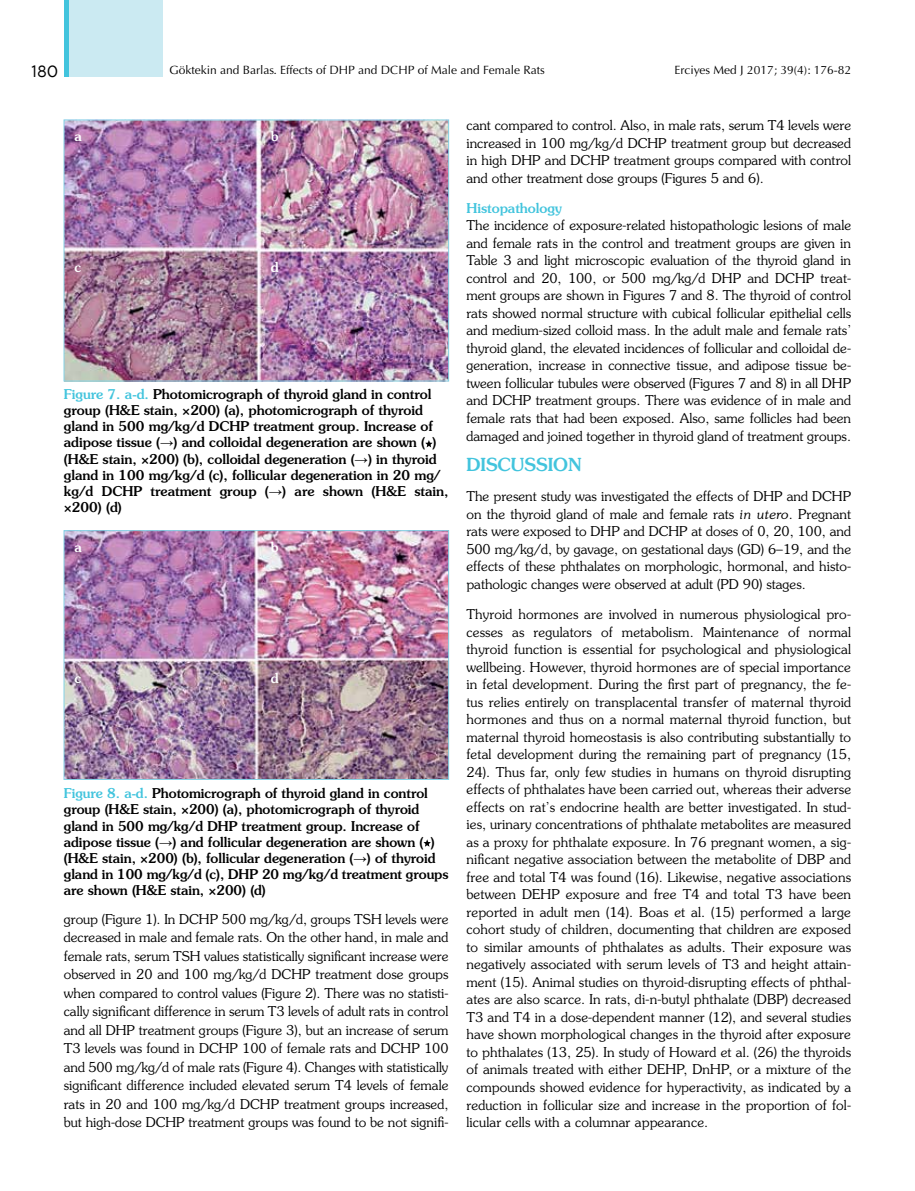
<style>
.page{position:relative;width:915px;height:1191px;background:#fff}
.page>*{position:absolute;margin:0;border:0;box-sizing:border-box;transform-origin:0 0}
.t1{font:500 18px "Souvenir Std";color:#42c4dd}
.t2{font:16.5px "Centrale Sans";color:#000}
.t3{font:300 13.5px/17.5px "Souvenir Std";color:#000;text-align:justify}
.t4{font:500 13.5px/16.2px "Souvenir Std";color:#000}
.t5{font:500 13.5px "Souvenir Std";color:#42c4dd}
.t6{font:500 13.5px "Souvenir Std";color:#fff}
.t7{font:12px "Optima Normal Tr";color:#000}
.s1{color:#42c4dd}
.s2{font-family:"Times New Roman";font-weight:400}
.s3{font-style:italic}
</style>
<div class="page">
<img style="left:66px;top:122px;width:380px;height:257px">
<div style="left:64px;top:120px;width:384px;height:261px;border:1px solid #86d3e6"></div>
<svg style="left:425px;top:440px;width:7px;height:7px"></svg>
<img style="left:66px;top:532px;width:380px;height:245px">
<div style="left:64px;top:530px;width:384px;height:249px;border:1px solid #86d3e6"></div>
<svg style="left:423px;top:839px;width:8px;height:7px"></svg>
<div style="left:64px;top:0;width:98px;height:77px;background:#cbeaf2"></div>
<hr style="left:64px;top:0;width:4px;height:77px;background:#42c4dd">
<p class="t2" style="left:32px;top:62px;width:28px">180</p>
<p class="t7" style="left:169px;top:62px;width:377px">Göktekin and Barlas. Effects of DHP and DCHP of Male and Female Rats</p>
<p class="t7" style="left:674px;top:62px;width:178px">Erciyes Med J 2017; 39(4): 176-82</p>
<p class="t6" style="left:74px;top:128px;width:9px">a</p>
<p class="t6" style="left:74px;top:259px;width:8px">c</p>
<p class="t6" style="left:271px;top:128px;width:9px">b</p>
<p class="t6" style="left:271px;top:259px;width:9px">d</p>
<p class="t4" style="left:64px;top:386px;width:386px"><span class="s1">Figure 7. a-d.</span> Photomicrograph of thyroid gland in control group (H&amp;E stain, ×200) (a), photomicrograph of thyroid gland in 500 mg/kg/d DCHP treatment group. Increase of adipose tissue (<span class="s2">→</span>) and colloidal degeneration are shown ( ) (H&amp;E stain, ×200) (b), colloidal degeneration (<span class="s2">→</span>) in thyroid gland in 100 mg/kg/d (c), follicular degeneration in 20 mg/ kg/d DCHP treatment group (<span class="s2">→</span>) are shown (H&amp;E stain, ×200) (d)</p>
<p class="t6" style="left:74px;top:538px;width:9px">a</p>
<p class="t6" style="left:74px;top:669px;width:8px">c</p>
<p class="t6" style="left:271px;top:538px;width:9px">b</p>
<p class="t6" style="left:271px;top:669px;width:9px">d</p>
<p class="t4" style="left:64px;top:785px;width:386px"><span class="s1">Figure 8. a-d.</span> Photomicrograph of thyroid gland in control group (H&amp;E stain, ×200) (a), photomicrograph of thyroid gland in 500 mg/kg/d DHP treatment group. Increase of adipose tissue (<span class="s2">→</span>) and follicular degeneration are shown ( ) (H&amp;E stain, ×200) (b), follicular degeneration (<span class="s2">→</span>) of thyroid gland in 100 mg/kg/d (c), DHP 20 mg/kg/d treatment groups are shown (H&amp;E stain, ×200) (d)</p>
<p class="t3" style="left:64px;top:909px;width:386px;line-height:18.5px">group (Figure 1). In DCHP 500 mg/kg/d, groups TSH levels were decreased in male and female rats. On the other hand, in male and female rats, serum TSH values statistically significant increase were observed in 20 and 100 mg/kg/d DCHP treatment dose groups when compared to control values (Figure 2). There was no statisti&shy;cally significant difference in serum T3 levels of adult rats in control and all DHP treatment groups (Figure 3), but an increase of serum T3 levels was found in DCHP 100 of female rats and DCHP 100 and 500 mg/kg/d of male rats (Figure 4). Changes with statistically significant difference included elevated serum T4 levels of female rats in 20 and 100 mg/kg/d DCHP treatment groups increased, but high-dose DCHP treatment groups was found to be not signifi-</p>
<p class="t3" style="left:466px;top:116px;width:386px">cant compared to control. Also, in male rats, serum T4 levels were increased in 100 mg/kg/d DCHP treatment group but decreased in high DHP and DCHP treatment groups compared with control and other treatment dose groups (Figures 5 and 6).</p>
<p class="t5" style="left:466px;top:200px;width:97px">Histopathology</p>
<p class="t3" style="left:466px;top:217px;width:386px">The incidence of exposure-related histopathologic lesions of male and female rats in the control and treatment groups are given in Table 3 and light microscopic evaluation of the thyroid gland in control and 20, 100, or 500 mg/kg/d DHP and DCHP treat&shy;ment groups are shown in Figures 7 and 8. The thyroid of control rats showed normal structure with cubical follicular epithelial cells and medium-sized colloid mass. In the adult male and female rats’ thyroid gland, the elevated incidences of follicular and colloidal de&shy;generation, increase in connective tissue, and adipose tissue be&shy;tween follicular tubules were observed (Figures 7 and 8) in all DHP and DCHP treatment groups. There was evidence of in male and female rats that had been exposed. Also, same follicles had been damaged and joined together in thyroid gland of treatment groups.</p>
<h1 class="t1" style="left:466px;top:453px;width:117px">DISCUSSION</h1>
<p class="t3" style="left:466px;top:487px;width:386px">The present study was investigated the effects of DHP and DCHP on the thyroid gland of male and female rats <span class="s3">in utero</span>. Pregnant rats were exposed to DHP and DCHP at doses of 0, 20, 100, and 500 mg/kg/d, by gavage, on gestational days (GD) 6–19, and the effects of these phthalates on morphologic, hormonal, and histo&shy;pathologic changes were observed at adult (PD 90) stages.</p>
<p class="t3" style="left:466px;top:605px;width:386px">Thyroid hormones are involved in numerous physiological pro&shy;cesses as regulators of metabolism. Maintenance of normal thyroid function is essential for psychological and physiological wellbeing. However, thyroid hormones are of special importance in fetal development. During the first part of pregnancy, the fe&shy;tus relies entirely on transplacental transfer of maternal thyroid hormones and thus on a normal maternal thyroid function, but maternal thyroid homeostasis is also contributing substantially to fetal development during the remaining part of pregnancy (15, 24). Thus far, only few studies in humans on thyroid disrupting effects of phthalates have been carried out, whereas their adverse effects on rat’s endocrine health are better investigated. In stud&shy;ies, urinary concentrations of phthalate metabolites are measured as a proxy for phthalate exposure. In 76 pregnant women, a sig&shy;nificant negative association between the metabolite of DBP and free and total T4 was found (16). Likewise, negative associations between DEHP exposure and free T4 and total T3 have been reported in adult men (14). Boas et al. (15) performed a large cohort study of children, documenting that children are exposed to similar amounts of phthalates as adults. Their exposure was negatively associated with serum levels of T3 and height attain&shy;ment (15). Animal studies on thyroid-disrupting effects of phthal&shy;ates are also scarce. In rats, di-n-butyl phthalate (DBP) decreased T3 and T4 in a dose-dependent manner (12), and several studies have shown morphological changes in the thyroid after exposure to phthalates (13, 25). In study of Howard et al. (26) the thyroids of animals treated with either DEHP, DnHP, or a mixture of the compounds showed evidence for hyperactivity, as indicated by a reduction in follicular size and increase in the proportion of fol&shy;licular cells with a columnar appearance.</p>
</div>
